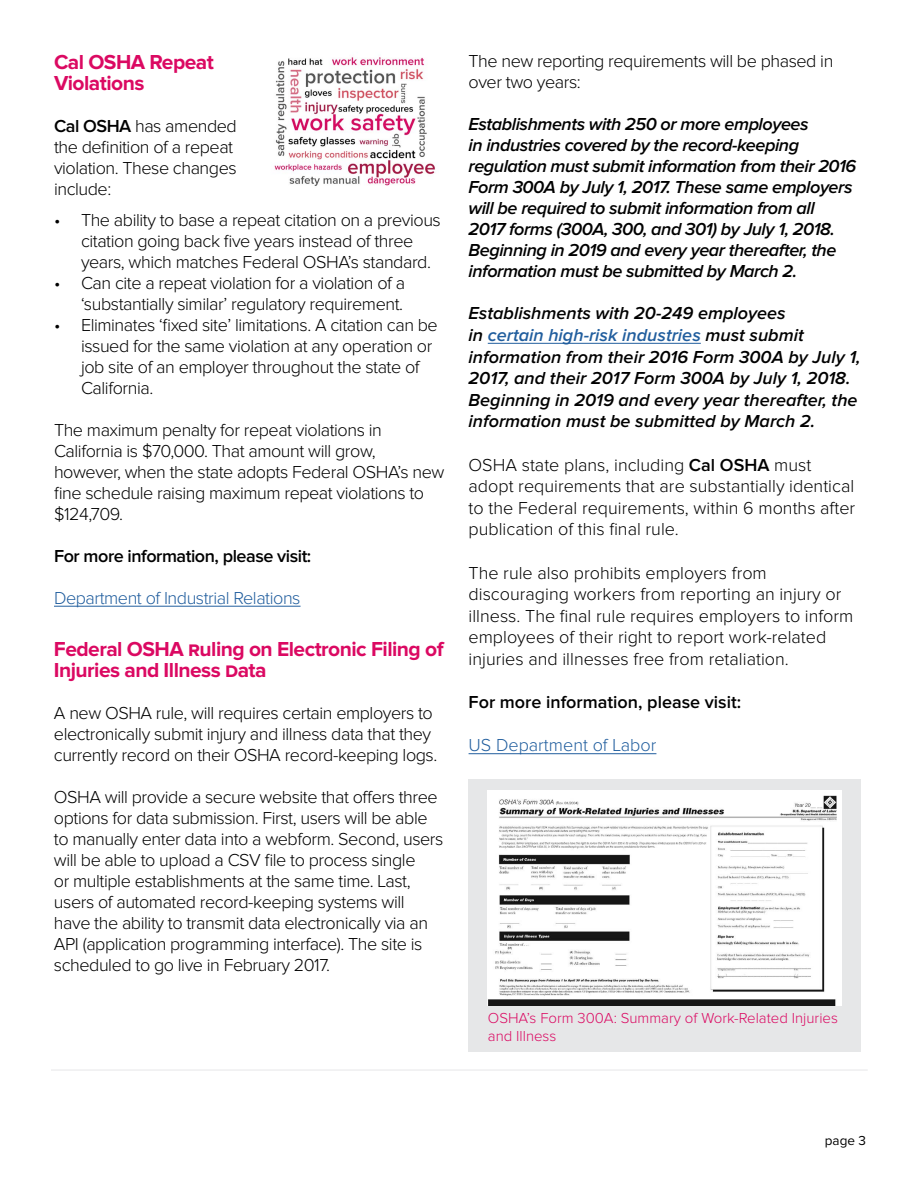
<style>
.page{position:relative;width:918px;height:1188px;background:#fff}
.page>*{position:absolute;margin:0;border:0;box-sizing:border-box;transform-origin:0 0}
.t1{font:700 21px/21px "Proxima Nova";letter-spacing:-.025em;color:#db0962}
.t2{font:300 18px/21px "Proxima Nova";letter-spacing:-.025em;color:#000}
.t3{font:300 18px/21.6px "Proxima Nova";color:#000}
.t4{font:italic 600 18px/21px "Proxima Nova";letter-spacing:-.025em;color:#000}
.t5{font:italic 600 18px/21.6px "Proxima Nova";color:#000}
.t6{font:600 18px "Proxima Nova";letter-spacing:-.015em;color:#000}
.t7{font:300 18px "Proxima Nova";letter-spacing:-.025em;color:#215e9e}
.t8{font:300 18px "Proxima Nova";color:#215e9e}
.t9{font:300 15px/18px "Proxima Nova";color:#db0962}
.t10{font:13.5px "Proxima Nova";color:#000}
.s1{font-weight:600}
.s2{color:#215e9e}
</style>
<div class="page">
<hr style="left:488px;top:343px;width:213px;height:1px;background:#215e9e">
<hr style="left:469px;top:753px;width:187px;height:1px;background:#215e9e">
<hr style="left:51px;top:1070px;width:817px;height:1px;background:#e6e7e8">
<div style="left:469px;top:780px;width:392px;height:272px;background:#e6e7e8"></div>
<img style="left:488px;top:791px;width:353px;height:214px">
<img style="left:274px;top:57px;width:161px;height:129px">
<hr style="left:54px;top:606px;width:247px;height:1px;background:#215e9e">
<p class="t1" style="left:54px;top:52px;width:161px">Cal OSHA Repeat<br>Violations</p>
<p class="t2" style="left:54px;top:116px;width:184px"><span class="s1">Cal OSHA</span> has amended the definition of a repeat violation. These changes include:</p>
<p class="t2" style="left:81px;top:210px;width:361px;text-indent:-27px">• The ability to base a repeat citation on a previous citation going back five years instead of three years, which matches Federal OSHA’s standard.</p>
<p class="t2" style="left:54px;top:273px;width:353px;text-align:right">• Can cite a repeat violation for a violation of a ‘substantially similar’ regulatory requirement.</p>
<p class="t2" style="left:81px;top:315px;width:358px;text-indent:-27px">• Eliminates ‘fixed site’ limitations. A citation can be issued for the same violation at any operation or job site of an employer throughout the state of California.</p>
<p class="t2" style="left:54px;top:420px;width:392px">The maximum penalty for repeat violations in California is $70,000. That amount will grow, however, when the state adopts Federal OSHA’s new fine schedule raising maximum repeat violations to $124,709.</p>
<p class="t6" style="left:54px;top:548px;width:259px">For more information, please visit:</p>
<p class="t7" style="left:54px;top:590px;width:248px">Department of Industrial Relations</p>
<p class="t1" style="left:54px;top:640px;width:391px">Federal OSHA Ruling on Electronic Filing of<br>Injuries and Illness Data</p>
<p class="t2" style="left:54px;top:704px;width:385px">A new OSHA rule, will requires certain employers to electronically submit injury and illness data that they currently record on their OSHA record-keeping logs.</p>
<p class="t2" style="left:54px;top:788px;width:391px">OSHA will provide a secure website that offers three options for data submission. First, users will be able to manually enter data into a webform. Second, users will be able to upload a CSV file to process single<br>or multiple establishments at the same time. Last, users of automated record-keeping systems will have the ability to transmit data electronically via an API (application programming interface). The site is scheduled to go live in February 2017.</p>
<p class="t2" style="left:469px;top:51px;width:366px">The new reporting requirements will be phased in over two years:</p>
<p class="t4" style="left:469px;top:114px;width:389px">Establishments with 250 or more employees<br>in industries covered by the record-keeping regulation must submit information from their 2016<br>Form 300A by July 1, 2017. These same employers will be required to submit information from all<br>2017 forms (300A, 300, and 301) by July 1, 2018.<br>Beginning in 2019 and every year thereafter, the information must be submitted by March 2.</p>
<p class="t5" style="left:469px;top:303px;width:394px">Establishments with 20-249 employees<br>in <span class="s2">certain high-risk industries</span> must submit information from their 2016 Form 300A by July 1, 2017, and their 2017 Form 300A by July 1, 2018.<br>Beginning in 2019 and every year thereafter, the information must be submitted by March 2.</p>
<p class="t3" style="left:469px;top:455px;width:388px">OSHA state plans, including <span class="s1">Cal OSHA</span> must adopt requirements that are substantially identical to the Federal requirements, within 6 months after publication of this final rule.</p>
<p class="t3" style="left:469px;top:563px;width:386px">The rule also prohibits employers from discouraging workers from reporting an injury or illness. The final rule requires employers to inform employees of their right to report work-related injuries and illnesses free from retaliation.</p>
<p class="t6" style="left:469px;top:694px;width:274px">For more information, please visit:</p>
<p class="t8" style="left:469px;top:737px;width:189px">US Department of Labor</p>
<p class="t9" style="left:488px;top:1010px;width:352px">OSHA’s Form 300A: Summary of Work-Related Injuries and Illness</p>
<p class="t10" style="left:825px;top:1134px;width:43px">page 3</p>
</div>
